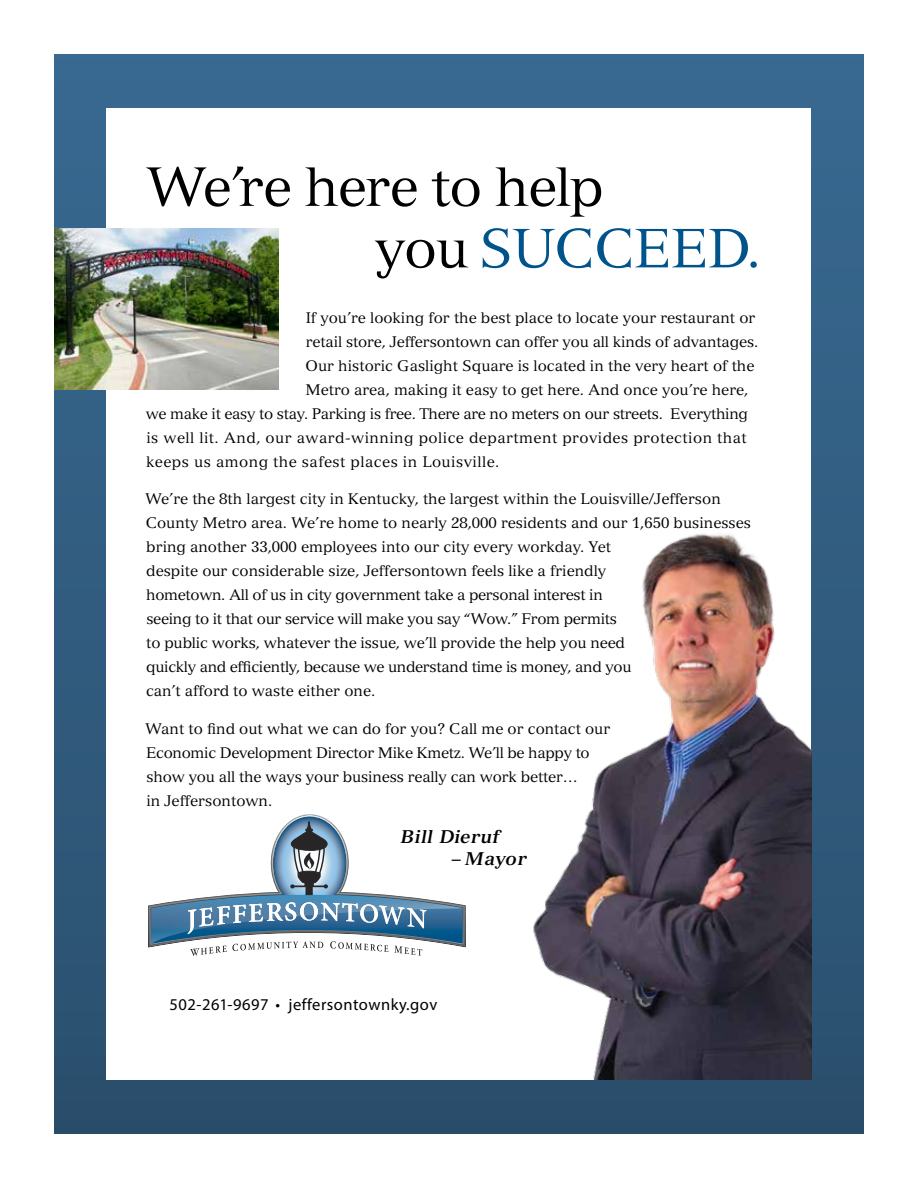
<style>
.page{position:relative;width:918px;height:1188px;background:#fff}
.page>*{position:absolute;margin:0;border:0;box-sizing:border-box;transform-origin:0 0}
.t1{font:54px/61.5px "Versailles";letter-spacing:-.02em;color:#000}
.t2{font:italic 700 18px "Versailles";letter-spacing:.03em;color:#000}
.t3{font:16.5px "Myriad Pro";letter-spacing:.03em;color:#000}
.t4{font:15px/24px "Versailles";color:#000}
.t5{font:15px "Versailles";letter-spacing:.03em;color:#000}
.t6{font:15px "Versailles";letter-spacing:-.02em;color:#000}
.s1{color:#00548b}
</style>
<div class="page">
<div style="left:54px;top:55px;width:810px;height:1079px;background:linear-gradient(to bottom,#3a6b93,#2e5270)"></div>
<div style="left:107px;top:108px;width:704px;height:972px;background:#fff"></div>
<img style="left:533px;top:534px;width:278px;height:546px">
<img style="left:54px;top:228px;width:224px;height:162px">
<svg style="left:148px;top:814px;width:318px;height:142px"></svg>
<h1 class="t1" style="left:375px;top:155px;width:388px;text-indent:-229px">We’re here to help<br>you <span class="s1">SUCCEED.</span></h1>
<p class="t4" style="left:306px;top:305px;width:451px">If you’re looking for the best place to locate your restaurant or</p>
<p class="t4" style="left:306px;top:329px;width:454px">retail store, Jeffersontown can offer you all kinds of advantages.</p>
<p class="t4" style="left:306px;top:353px;width:450px">Our historic Gaslight Square is located in the very heart of the</p>
<p class="t4" style="left:306px;top:377px;width:444px">Metro area, making it easy to get here. And once you’re here,</p>
<p class="t6" style="left:146px;top:405px;width:604px">we make it easy to stay. Parking is free. There are no meters on our streets. Everything</p>
<p class="t5" style="left:146px;top:429px;width:602px">is well lit. And, our award-winning police department provides protection that</p>
<p class="t5" style="left:146px;top:453px;width:355px">keeps us among the safest places in Louisville.</p>
<p class="t4" style="left:145px;top:487px;width:608px">We’re the 8th largest city in Kentucky, the largest within the Louisville/Jefferson County Metro area. We’re home to nearly 28,000 residents and our 1,650 businesses bring another 33,000 employees into our city every workday. Yet<br>despite our considerable size, Jeffersontown feels like a friendly<br>hometown. All of us in city government take a personal interest in<br>seeing to it that our service will make you say “Wow.” From permits<br>to public works, whatever the issue, we’ll provide the help you need<br>quickly and efficiently, because we understand time is money, and you<br>can’t afford to waste either one.</p>
<p class="t4" style="left:145px;top:716px;width:467px">Want to find out what we can do for you? Call me or contact our Economic Development Director Mike Kmetz. We’ll be happy to show you all the ways your business really can work better…<br>in Jeffersontown.</p>
<p class="t2" style="left:401px;top:826px;width:100px">Bill Dieruf</p>
<p class="t2" style="left:452px;top:847px;width:76px">– Mayor</p>
<p class="t3" style="left:170px;top:995px;width:269px">502-261-9697 • jeffersontownky.gov</p>
</div>
